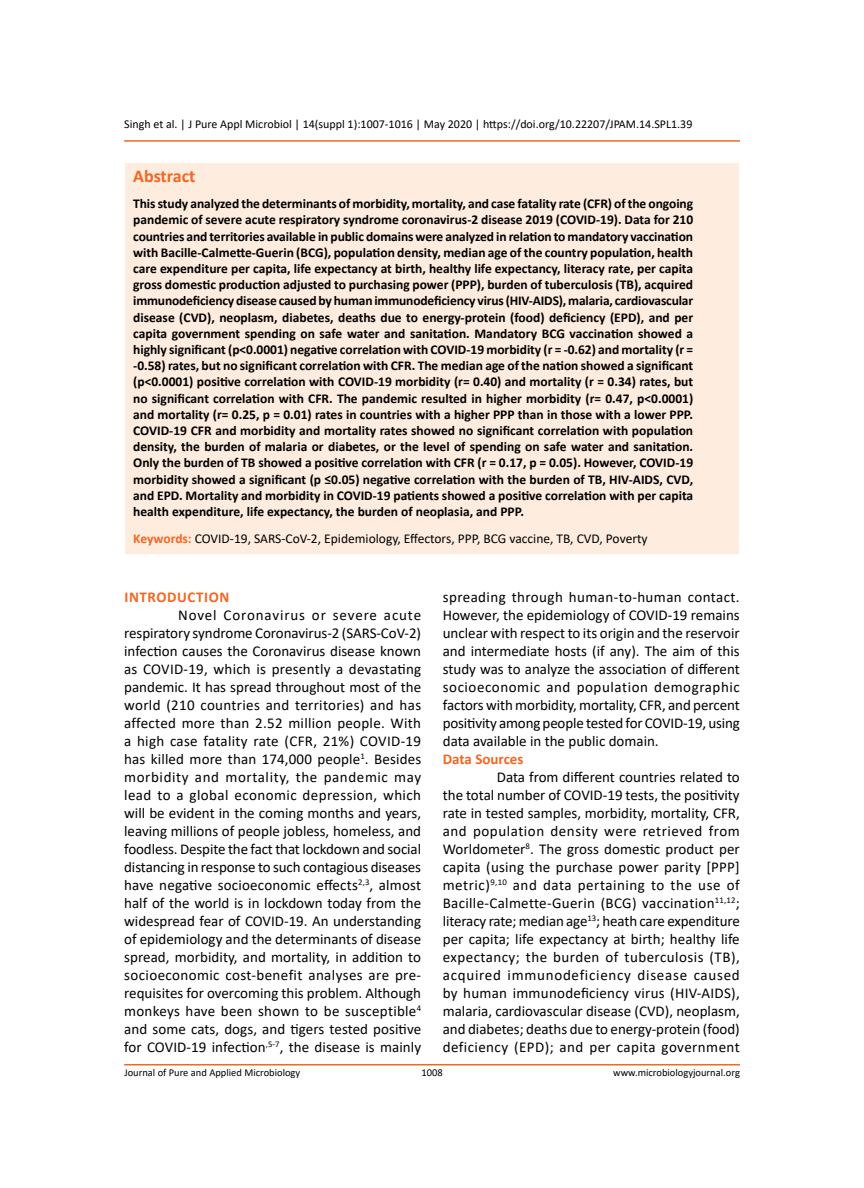
<style>
.page{position:relative;width:864px;height:1188px;background:#fff}
.page>*{position:absolute;margin:0;border:0;box-sizing:border-box;transform-origin:0 0}
.t1{font:700 18px "Calibri";color:#f26722}
.t2{font:15px/18px "Calibri";color:#000;text-align:justify}
.t3{font:700 15px "Calibri";color:#f26722}
.t4{font:700 13.5px/16.2px "Calibri";color:#000;text-align:justify}
.t5{font:13.5px "Calibri";color:#000}
.t6{font:12px "Calibri";color:#000}
.t7{font:10.5px "Calibri";color:#000}
.s1{font-weight:700;color:#f26722}
</style>
<div class="page">
<hr style="left:124px;top:1064px;width:616px;height:2px;background:#f26722">
<hr style="left:124px;top:140px;width:616px;height:2px;background:#f26722">
<div style="left:124px;top:162px;width:616px;height:393px;background:#feecdf;border:1px solid #fff"></div>
<p class="t6" style="left:124px;top:115px;width:570px">Singh et al. | J Pure Appl Microbiol | 14(suppl 1):1007-1016 | May 2020 | https://doi.org/10.22207/JPAM.14.SPL1.39</p>
<p class="t1" style="left:133px;top:163px;width:64px">Abstract</p>
<p class="t4" style="left:133px;top:195px;width:562px">This study analyzed the determinants of morbidity, mortality, and case fatality rate (CFR) of the ongoing pandemic of severe acute respiratory syndrome coronavirus-2 disease 2019 (COVID-19). Data for 210 countries and territories available in public domains were analyzed in relation to mandatory vaccination with Bacille-Calmette-Guerin (BCG), population density, median age of the country population, health care expenditure per capita, life expectancy at birth, healthy life expectancy, literacy rate, per capita gross domestic production adjusted to purchasing power (PPP), burden of tuberculosis (TB), acquired immunodeficiency disease caused by human immunodeficiency virus (HIV-AIDS), malaria, cardiovascular disease (CVD), neoplasm, diabetes, deaths due to energy-protein (food) deficiency (EPD), and per capita government spending on safe water and sanitation. Mandatory BCG vaccination showed a highly significant (p&lt;0.0001) negative correlation with COVID-19 morbidity (r = -0.62) and mortality (r = -0.58) rates, but no significant correlation with CFR. The median age of the nation showed a significant (p&lt;0.0001) positive correlation with COVID-19 morbidity (r= 0.40) and mortality (r = 0.34) rates, but no significant correlation with CFR. The pandemic resulted in higher morbidity (r= 0.47, p&lt;0.0001) and mortality (r= 0.25, p = 0.01) rates in countries with a higher PPP than in those with a lower PPP.<br>COVID-19 CFR and morbidity and mortality rates showed no significant correlation with population density, the burden of malaria or diabetes, or the level of spending on safe water and sanitation.<br>Only the burden of TB showed a positive correlation with CFR (r = 0.17, p = 0.05). However, COVID-19 morbidity showed a significant (p ≤0.05) negative correlation with the burden of TB, HIV-AIDS, CVD, and EPD. Mortality and morbidity in COVID-19 patients showed a positive correlation with per capita health expenditure, life expectancy, the burden of neoplasia, and PPP.</p>
<p class="t5" style="left:133px;top:529px;width:516px"><span class="s1">Keywords:</span> COVID-19, SARS-CoV-2, Epidemiology, Effectors, PPP, BCG vaccine, TB, CVD, Poverty</p>
<p class="t3" style="left:124px;top:586px;width:10px">Introd</p>
<p class="t3" style="left:177px;top:586px;width:43px">uction</p>
<p class="t2" style="left:124px;top:605px;width:299px;text-indent:54px">Novel Coronavirus or severe acute respiratory syndrome Coronavirus-2 (SARS-CoV-2) infection causes the Coronavirus disease known as COVID-19, which is presently a devastating pandemic. It has spread throughout most of the world (210 countries and territories) and has affected more than 2.52 million people. With a high case fatality rate (CFR, 21%) COVID-19 has killed more than 174,000 people<sup>1</sup>. Besides morbidity and mortality, the pandemic may lead to a global economic depression, which will be evident in the coming months and years, leaving millions of people jobless, homeless, and foodless. Despite the fact that lockdown and social distancing in response to such contagious diseases have negative socioeconomic effects<sup>2,3</sup>, almost half of the world is in lockdown today from the widespread fear of COVID-19. An understanding of epidemiology and the determinants of disease spread, morbidity, and mortality, in addition to socioeconomic cost-benefit analyses are pre&shy;requisites for overcoming this problem. Although monkeys have been shown to be susceptible<sup>4 </sup>and some cats, dogs, and tigers tested positive for COVID-19 infection<sup>,5-7</sup>, the disease is mainly</p>
<p class="t2" style="left:443px;top:587px;width:299px">spreading through human-to-human contact.<br>However, the epidemiology of COVID-19 remains unclear with respect to its origin and the reservoir and intermediate hosts (if any). The aim of this study was to analyze the association of different socioeconomic and population demographic factors with morbidity, mortality, CFR, and percent positivity among people tested for COVID-19, using data available in the public domain.</p>
<p class="t3" style="left:443px;top:748px;width:82px">Data Sources</p>
<p class="t2" style="left:443px;top:767px;width:299px;text-indent:54px">Data from different countries related to the total number of COVID-19 tests, the positivity rate in tested samples, morbidity, mortality, CFR, and population density were retrieved from Worldometer<sup>8</sup>. The gross domestic product per capita (using the purchase power parity [PPP] metric)<sup>9,10</sup> and data pertaining to the use of Bacille-Calmette-Guerin (BCG) vaccination<sup>11,12</sup>; literacy rate; median age<sup>13</sup>; heath care expenditure per capita; life expectancy at birth; healthy life expectancy; the burden of tuberculosis (TB), acquired immunodeficiency disease caused by human immunodeficiency virus (HIV-AIDS), malaria, cardiovascular disease (CVD), neoplasm, and diabetes; deaths due to energy-protein (food) deficiency (EPD); and per capita government</p>
<p class="t7" style="left:124px;top:1065px;width:177px">Journal of Pure and Applied Microbiology</p>
<p class="t7" style="left:421px;top:1065px;width:23px">1008</p>
<p class="t7" style="left:613px;top:1065px;width:128px">www.microbiologyjournal.org</p>
</div>
